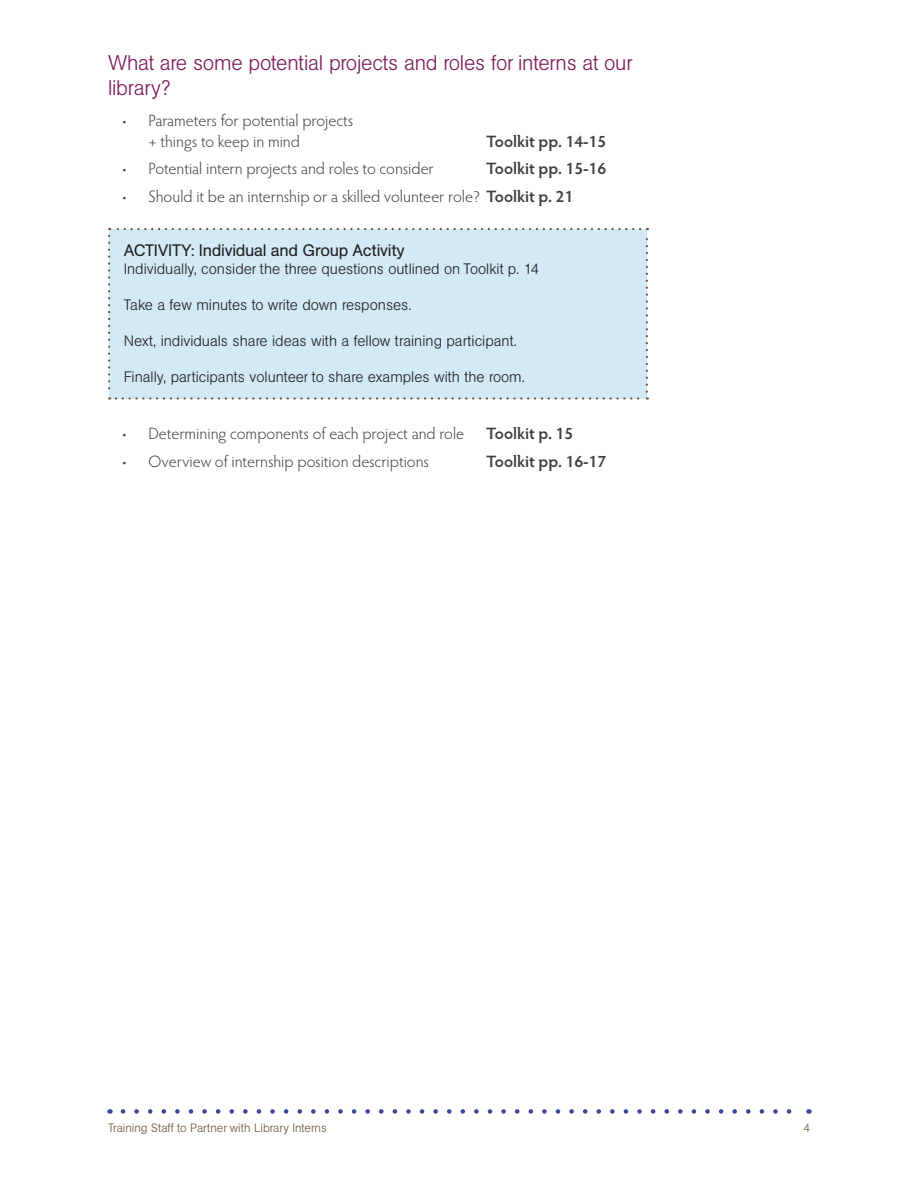
<style>
.page{position:relative;width:918px;height:1188px;background:#fff}
.page>*{position:absolute;margin:0;border:0;box-sizing:border-box;transform-origin:0 0}
.t1{font:300 21px/25.2px "AG Book BQ";letter-spacing:-.01em;color:#7b1b58}
.t2{font:300 16.5px/21px "Hypatia Sans Pro";color:#3e3e3f}
.t3{font:600 16.5px "Hypatia Sans Pro";color:#3e3e3f}
.Sidebar_heading{font:16.5px "AG Book BQ";letter-spacing:-.015em;color:#231f20}
.Sidebar_text{font:300 15px "AG Book BQ";color:#231f20}
.t4{font:300 12px "AG Book BQ";color:#6a583f}
.s1{font-weight:600}
</style>
<div class="page">
<svg style="left:123px;top:1109px;width:669px;height:5px"></svg>
<div style="left:108px;top:228px;width:540px;height:172px;background:#d1eaf6"></div>
<h2 class="t1" style="left:108px;top:50px;width:526px">What are some potential projects and roles for interns at our library?</h2>
<p class="t2" style="left:148px;top:109px;width:206px;text-indent:-27px">• Parameters for potential projects + things to keep in mind</p>
<p class="t3" style="left:486px;top:130px;width:122px">Toolkit pp. 14-15</p>
<p class="t2" style="left:122px;top:158px;width:314px">• Potential intern projects and roles to consider</p>
<p class="t3" style="left:486px;top:157px;width:122px">Toolkit pp. 15-16</p>
<p class="t2" style="left:122px;top:185px;width:453px">• Should it be an internship or a skilled volunteer role? <span class="s1">Toolkit p. 21</span></p>
<p class="Sidebar_heading" style="left:124px;top:241px;width:283px">ACTIVITY: Individual and Group Activity</p>
<p class="Sidebar_text" style="left:124px;top:260px;width:417px">Individually, consider the three questions outlined on Toolkit p. 14</p>
<p class="Sidebar_text" style="left:124px;top:296px;width:289px">Take a few minutes to write down responses.</p>
<p class="Sidebar_text" style="left:124px;top:332px;width:395px">Next, individuals share ideas with a fellow training participant.</p>
<p class="Sidebar_text" style="left:124px;top:368px;width:403px">Finally, participants volunteer to share examples with the room.</p>
<p class="t2" style="left:122px;top:423px;width:344px">• Determining components of each project and role</p>
<p class="t3" style="left:486px;top:422px;width:89px">Toolkit p. 15</p>
<p class="t2" style="left:122px;top:450px;width:309px">• Overview of internship position descriptions</p>
<p class="t3" style="left:486px;top:450px;width:122px">Toolkit pp. 16-17</p>
<p class="t4" style="left:108px;top:1120px;width:220px">Training Staff to Partner with Library Interns</p>
<p class="t4" style="left:804px;top:1120px;width:8px">4</p>
</div>
